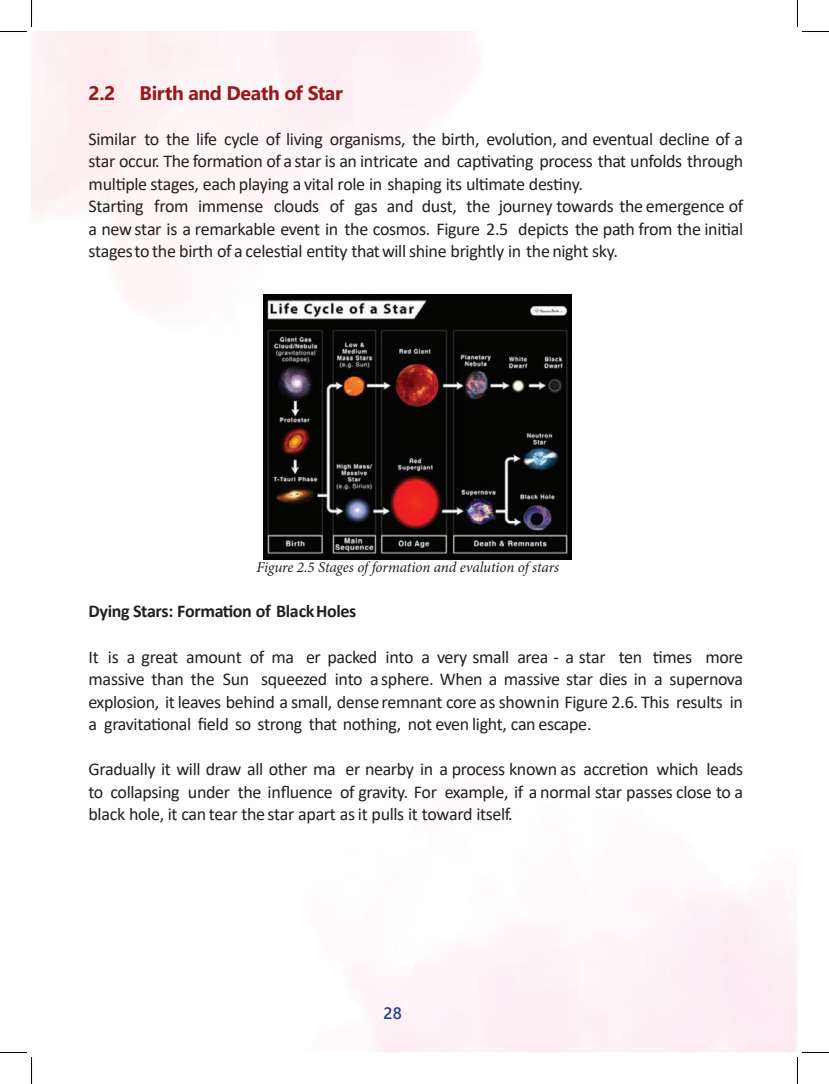
<style>
.page{position:relative;width:829px;height:1084px;background:#fff}
.page>*{position:absolute;margin:0;border:0;box-sizing:border-box;transform-origin:0 0}
.t1{font:700 19.5px "Segoe UI";letter-spacing:-.02em;color:#991a1e}
.t2{font:18px/22.5px "Calibri";letter-spacing:-.02em;color:#231f20;text-align:justify}
.t3{font:700 18px "Calibri";letter-spacing:-.02em;color:#231f20}
.t4{font:600 16.5px "Segoe UI";color:#253f8e}
.t5{font:italic 15px "Minion Pro";letter-spacing:-.01em;color:#231f20}
</style>
<div class="page">
<img style="left:32px;top:32px;width:765px;height:1020px">
<img style="left:263px;top:295px;width:308px;height:264px">
<svg style="left:0;top:0;width:32px;height:32px"></svg>
<svg style="left:0;top:1052px;width:32px;height:31px"></svg>
<svg style="left:797px;top:0;width:31px;height:32px"></svg>
<svg style="left:797px;top:1052px;width:31px;height:31px"></svg>
<p class="t1" style="left:88px;top:74px;width:256px">2.2 Birth and Death of Star</p>
<p class="t2" style="left:88px;top:127px;width:656px;text-align:left">Similar to the life cycle of living organisms, the birth, evolution, and eventual decline of a star occur. The formation of a star is an intricate and captivating process that unfolds through multiple stages, each playing a vital role in shaping its ultimate destiny.<br>Starting from immense clouds of gas and dust, the journey towards the emergence of a new star is a remarkable event in the cosmos. Figure 2.5 depicts the path from the initial stages to the birth of a celestial entity that will shine brightly in the night sky.</p>
<p class="t5" style="left:256px;top:557px;width:304px">Figure 2.5 Stages of formation and evalution of stars</p>
<p class="t3" style="left:88px;top:598px;width:269px">Dying Stars: Formation of Black Holes</p>
<p class="t2" style="left:88px;top:645px;width:656px">It is a great amount of ma er packed into a very small area - a star ten times more massive than the Sun squeezed into a sphere. When a massive star dies in a supernova explosion, it leaves behind a small, dense remnant core as shown in Figure 2.6. This results in a gravitational field so strong that nothing, not even light, can escape.</p>
<p class="t2" style="left:88px;top:757px;width:656px">Gradually it will draw all other ma er nearby in a process known as accretion which leads to collapsing under the influence of gravity. For example, if a normal star passes close to a black hole, it can tear the star apart as it pulls it toward itself.</p>
<p class="t4" style="left:383px;top:997px;width:20px">28</p>
</div>
